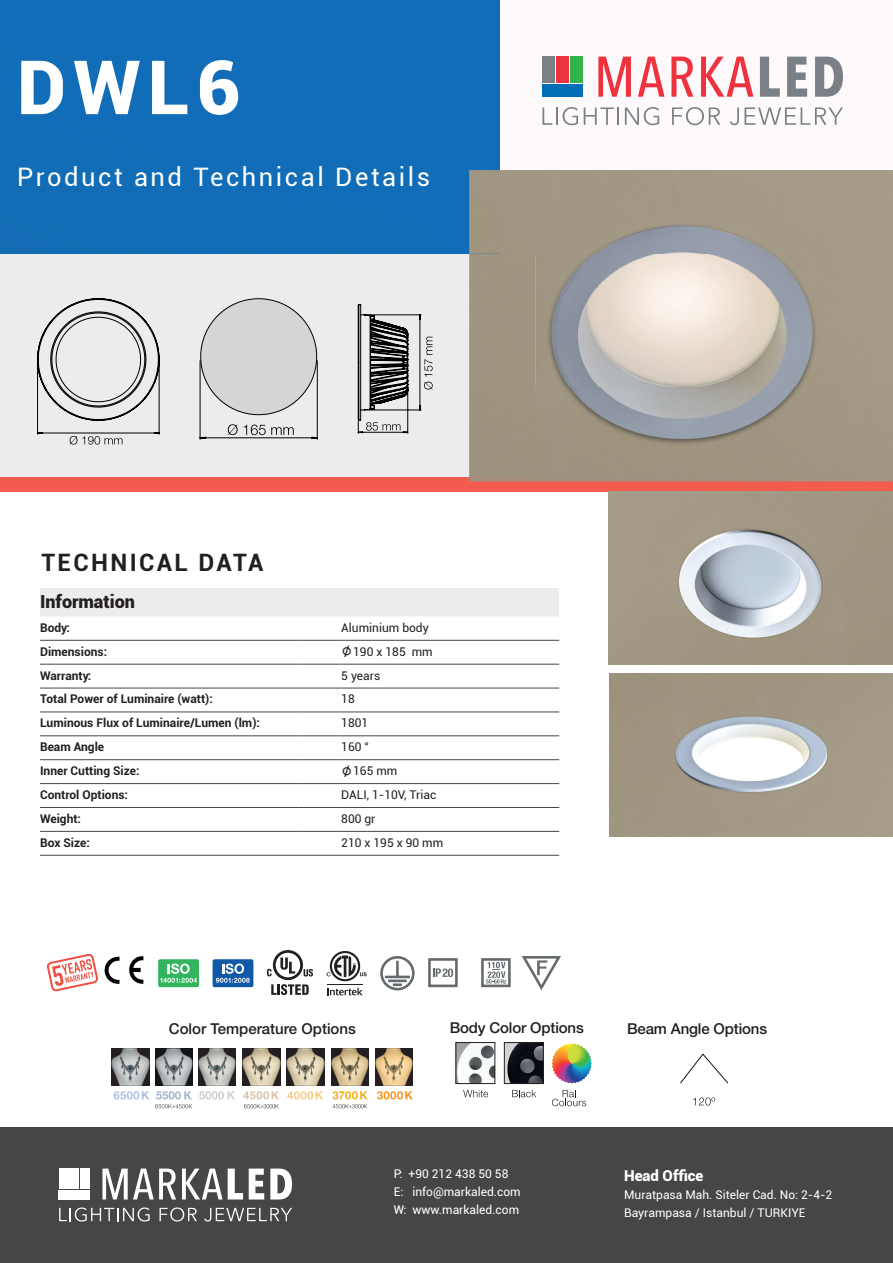
<style>
.page{position:relative;width:893px;height:1263px;background:#fff}
.page>*{position:absolute;margin:0;border:0;box-sizing:border-box;transform-origin:0 0}
.t1{font:900 75px "Roboto";color:#fff}
.t2{font:25.5px "Roboto";letter-spacing:.1em;color:#fff}
.t3{font:700 24px "Roboto";letter-spacing:.1em;color:#231f20}
.t4{font:900 18px "Roboto";color:#231f20}
.t5{font:18px "ISOCTEUR";color:#231f20}
.t6{font:500 15px "Helvetica Neue LT Pro";letter-spacing:-.01em;color:#231f20}
.t7{font:900 15px "Roboto";color:#fff}
.t8{font:700 12px "Roboto";color:#231f20}
.t9{font:12px/18px "Roboto";color:#fff}
.t10{font:12px "Roboto";color:#231f20}
</style>
<div class="page">
<div style="left:0;top:0;width:893px;height:253px;background:#fefafc"></div>
<div style="left:0;top:1127px;width:893px;height:136px;background:#454647"></div>
<div style="left:0;top:253px;width:536px;height:225px;background:#ececee"></div>
<div style="left:59px;top:1168px;width:9px;height:21px;background:#fff"></div>
<div style="left:59px;top:1190px;width:31px;height:9px;background:#fff"></div>
<div style="left:70px;top:1168px;width:9px;height:21px;background:#fff"></div>
<div style="left:81px;top:1168px;width:9px;height:21px;background:#fff"></div>
<svg style="left:102px;top:1168px;width:74px;height:31px"></svg>
<svg style="left:182px;top:1168px;width:61px;height:31px"></svg>
<svg style="left:249px;top:1168px;width:15px;height:31px"></svg>
<svg style="left:270px;top:1168px;width:22px;height:31px"></svg>
<svg style="left:59px;top:1207px;width:91px;height:14px"></svg>
<svg style="left:160px;top:1207px;width:37px;height:14px"></svg>
<svg style="left:204px;top:1208px;width:88px;height:13px"></svg>
<div style="left:0;top:0;width:500px;height:253px;background:#116db7"></div>
<div style="left:542px;top:57px;width:12px;height:26px;background:#7a8085"></div>
<div style="left:542px;top:85px;width:40px;height:12px;background:#006fb7"></div>
<div style="left:556px;top:57px;width:12px;height:26px;background:#ee333e"></div>
<div style="left:570px;top:57px;width:12px;height:26px;background:#31b44a"></div>
<svg style="left:598px;top:57px;width:33px;height:40px"></svg>
<svg style="left:638px;top:57px;width:26px;height:40px"></svg>
<svg style="left:671px;top:57px;width:22px;height:40px"></svg>
<svg style="left:701px;top:57px;width:52px;height:40px"></svg>
<svg style="left:760px;top:57px;width:20px;height:40px"></svg>
<svg style="left:787px;top:57px;width:20px;height:40px"></svg>
<svg style="left:815px;top:57px;width:28px;height:40px"></svg>
<svg style="left:542px;top:107px;width:36px;height:18px"></svg>
<svg style="left:584px;top:107px;width:35px;height:18px"></svg>
<svg style="left:625px;top:107px;width:34px;height:18px"></svg>
<svg style="left:672px;top:107px;width:48px;height:18px"></svg>
<svg style="left:730px;top:107px;width:113px;height:18px"></svg>
<div style="left:0;top:478px;width:893px;height:14px;background:#f15c4f"></div>
<div style="left:158px;top:959px;width:41px;height:28px;background:#30b45c;border-radius:2px"></div>
<svg style="left:160px;top:963px;width:37px;height:20px"></svg>
<div style="left:213px;top:959px;width:40px;height:28px;background:#1059a9;border-radius:2px"></div>
<svg style="left:216px;top:963px;width:34px;height:20px"></svg>
<svg style="left:521px;top:956px;width:40px;height:34px"></svg>
<svg style="left:380px;top:956px;width:35px;height:35px"></svg>
<svg style="left:428px;top:958px;width:83px;height:30px"></svg>
<svg style="left:47px;top:954px;width:51px;height:37px"></svg>
<svg style="left:267px;top:950px;width:46px;height:45px"></svg>
<hr style="left:327px;top:984px;width:36px;height:1px;background:#231f20">
<svg style="left:327px;top:988px;width:36px;height:8px"></svg>
<svg style="left:327px;top:951px;width:40px;height:31px"></svg>
<svg style="left:105px;top:957px;width:14px;height:27px"></svg>
<svg style="left:129px;top:956px;width:14px;height:28px"></svg>
<div style="left:40px;top:588px;width:519px;height:28px;background:#ececee"></div>
<hr style="left:40px;top:640px;width:258px;height:1px;background:#454647">
<hr style="left:298px;top:640px;width:43px;height:1px;background:#454647">
<hr style="left:341px;top:640px;width:218px;height:1px;background:#454647">
<hr style="left:40px;top:664px;width:258px;height:1px;background:#454647">
<hr style="left:298px;top:664px;width:43px;height:1px;background:#454647">
<hr style="left:341px;top:664px;width:218px;height:1px;background:#454647">
<hr style="left:40px;top:688px;width:258px;height:1px;background:#454647">
<hr style="left:298px;top:688px;width:43px;height:1px;background:#454647">
<hr style="left:341px;top:688px;width:218px;height:1px;background:#454647">
<hr style="left:40px;top:711px;width:258px;height:1px;background:#454647">
<hr style="left:298px;top:711px;width:43px;height:1px;background:#454647">
<hr style="left:341px;top:711px;width:218px;height:1px;background:#454647">
<hr style="left:40px;top:735px;width:258px;height:1px;background:#454647">
<hr style="left:298px;top:735px;width:43px;height:1px;background:#454647">
<hr style="left:341px;top:735px;width:218px;height:1px;background:#454647">
<hr style="left:40px;top:759px;width:258px;height:1px;background:#454647">
<hr style="left:298px;top:759px;width:43px;height:1px;background:#454647">
<hr style="left:341px;top:759px;width:218px;height:1px;background:#454647">
<hr style="left:40px;top:783px;width:258px;height:1px;background:#454647">
<hr style="left:298px;top:783px;width:43px;height:1px;background:#454647">
<hr style="left:341px;top:783px;width:218px;height:1px;background:#454647">
<hr style="left:40px;top:807px;width:258px;height:1px;background:#454647">
<hr style="left:298px;top:807px;width:43px;height:1px;background:#454647">
<hr style="left:341px;top:807px;width:218px;height:1px;background:#454647">
<hr style="left:40px;top:831px;width:258px;height:1px;background:#454647">
<hr style="left:298px;top:831px;width:43px;height:1px;background:#454647">
<hr style="left:341px;top:831px;width:218px;height:1px;background:#454647">
<hr style="left:40px;top:855px;width:258px;height:1px;background:#454647">
<hr style="left:298px;top:855px;width:43px;height:1px;background:#454647">
<hr style="left:341px;top:855px;width:218px;height:1px;background:#454647">
<img style="left:608px;top:492px;width:285px;height:173px">
<img style="left:609px;top:673px;width:284px;height:163px">
<img style="left:536px;top:253px;width:357px;height:135px">
<img style="left:536px;top:388px;width:357px;height:90px">
<img style="left:469px;top:170px;width:424px;height:83px">
<div style="left:469px;top:253px;width:67px;height:225px;background:#9e947f"></div>
<img style="left:469px;top:478px;width:424px;height:3px">
<svg style="left:358px;top:304px;width:75px;height:130px"></svg>
<svg style="left:37px;top:298px;width:122px;height:147px"></svg>
<svg style="left:200px;top:360px;width:118px;height:80px"></svg>
<div style="left:201px;top:299px;width:116px;height:116px;background:#d4d6d5;border-radius:50%"></div>
<svg style="left:680px;top:1053px;width:49px;height:31px"></svg>
<svg style="left:693px;top:1097px;width:22px;height:8px"></svg>
<svg style="left:114px;top:1091px;width:35px;height:8px"></svg>
<svg style="left:287px;top:1091px;width:36px;height:8px"></svg>
<svg style="left:377px;top:1091px;width:36px;height:8px"></svg>
<svg style="left:155px;top:1091px;width:37px;height:17px"></svg>
<svg style="left:332px;top:1091px;width:36px;height:17px"></svg>
<svg style="left:375px;top:1048px;width:38px;height:37px"></svg>
<svg style="left:243px;top:1048px;width:37px;height:37px"></svg>
<svg style="left:112px;top:1048px;width:37px;height:37px"></svg>
<svg style="left:331px;top:1048px;width:38px;height:37px"></svg>
<svg style="left:243px;top:1091px;width:36px;height:17px"></svg>
<svg style="left:287px;top:1048px;width:37px;height:37px"></svg>
<svg style="left:199px;top:1091px;width:36px;height:8px"></svg>
<svg style="left:155px;top:1048px;width:81px;height:37px;background:#8e9090"></svg>
<img style="left:458px;top:1044px;width:35px;height:38px">
<div style="left:456px;top:1042px;width:39px;height:42px;border:1px solid #231f20"></div>
<img style="left:506px;top:1044px;width:35px;height:38px">
<div style="left:504px;top:1042px;width:39px;height:42px;border:1px solid #231f20"></div>
<svg style="left:463px;top:1090px;width:25px;height:7px"></svg>
<svg style="left:512px;top:1090px;width:24px;height:7px"></svg>
<svg style="left:552px;top:1090px;width:34px;height:16px"></svg>
<svg style="left:552px;top:1043px;width:39px;height:40px"></svg>
<h1 class="t1" style="left:17px;top:34px;width:225px">DWL6</h1>
<h2 class="t2" style="left:17px;top:159px;width:414px">Product and Technical Details</h2>
<h3 class="t3" style="left:41px;top:546px;width:223px">TECHNICAL DATA</h3>
<h3 class="t4" style="left:40px;top:589px;width:96px">Information</h3>
<p class="t8" style="left:40px;top:619px;width:31px">Body:</p>
<p class="t10" style="left:341px;top:619px;width:89px">Aluminium body</p>
<p class="t8" style="left:40px;top:643px;width:69px">Dimensions:</p>
<p class="t10" style="left:353px;top:643px;width:81px">190 x 185 mm</p>
<p class="t8" style="left:40px;top:667px;width:53px">Warranty:</p>
<p class="t10" style="left:341px;top:667px;width:41px">5 years</p>
<p class="t8" style="left:40px;top:691px;width:174px">Total Power of Luminaire (watt):</p>
<p class="t10" style="left:341px;top:691px;width:15px">18</p>
<p class="t8" style="left:40px;top:714px;width:221px">Luminous Flux of Luminaire/Lumen (lm):</p>
<p class="t10" style="left:341px;top:715px;width:29px">1801</p>
<p class="t8" style="left:40px;top:738px;width:66px">Beam Angle</p>
<p class="t10" style="left:341px;top:738px;width:29px">160 °</p>
<p class="t8" style="left:40px;top:762px;width:101px">Inner Cutting Size:</p>
<p class="t10" style="left:353px;top:762px;width:46px">165 mm</p>
<p class="t8" style="left:40px;top:786px;width:89px">Control Options:</p>
<p class="t10" style="left:341px;top:786px;width:97px">DALI, 1-10V, Triac</p>
<p class="t8" style="left:40px;top:810px;width:42px">Weight:</p>
<p class="t10" style="left:341px;top:810px;width:36px">800 gr</p>
<p class="t8" style="left:40px;top:834px;width:51px">Box Size:</p>
<p class="t10" style="left:341px;top:834px;width:104px">210 x 195 x 90 mm</p>
<h3 class="t5" style="left:340px;top:640px;width:14px">⌀</h3>
<h3 class="t5" style="left:341px;top:760px;width:14px">⌀</h3>
<p class="t6" style="left:169px;top:1019px;width:189px">Color Temperature Options</p>
<p class="t6" style="left:450px;top:1019px;width:136px">Body Color Options</p>
<p class="t6" style="left:627px;top:1019px;width:142px">Beam Angle Options</p>
<p class="t9" style="left:394px;top:1164px;width:128px">P: +90 212 438 50 58<br>E: info@markaled.com<br>W: www.markaled.com</p>
<p class="t7" style="left:624px;top:1165px;width:81px">Head Office</p>
<p class="t9" style="left:624px;top:1185px;width:210px">Muratpasa Mah. Siteler Cad. No: 2-4-2<br>Bayrampasa / Istanbul / TURKIYE</p>
</div>
